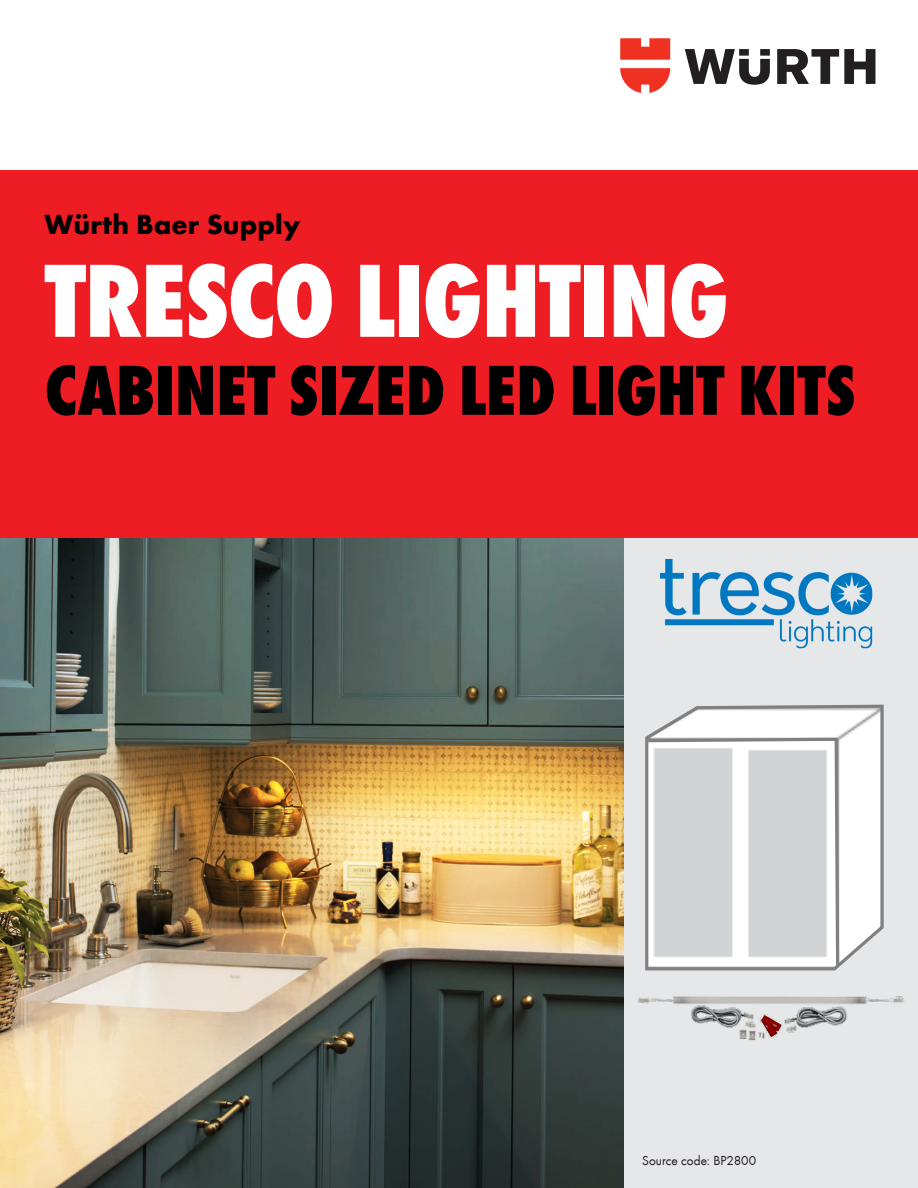
<style>
.page{position:relative;width:918px;height:1188px;background:#fff}
.page>*{position:absolute;margin:0;border:0;box-sizing:border-box;transform-origin:0 0}
.HL_A4_114pt__Title{font:800 condensed 108px "Wuerth";letter-spacing:-.01em;color:#fff}
.HL_A4_114pt__Title-2{font:800 condensed 73.5px "Wuerth";color:#000}
.SL_A4_19pt__Titel{font:700 28.5px "Wuerth";color:#000}
.t1{font:13.5px "Wuerth";color:#231f20}
</style>
<div class="page">
<div style="left:597px;top:539px;width:321px;height:649px;background:#e6e7e9"></div>
<img style="left:0;top:538px;width:624px;height:650px">
<div style="left:0;top:171px;width:918px;height:367px;background:#ee1d23"></div>
<svg style="left:685px;top:49px;width:190px;height:36px"></svg>
<svg style="left:620px;top:38px;width:50px;height:55px"></svg>
<svg style="left:647px;top:704px;width:237px;height:190px;background:#eeeeef"></svg>
<svg style="left:645px;top:736px;width:196px;height:158px;background:#d7d7d9"></svg>
<img style="left:638px;top:894px;width:267px;height:146px">
<img style="left:660px;top:559px;width:213px;height:90px">
<p class="SL_A4_19pt__Titel" style="left:45px;top:203px;width:257px">Würth Baer Supply</p>
<p class="HL_A4_114pt__Title" style="left:45px;top:225px;width:686px">TRESCO LIGHTING</p>
<p class="HL_A4_114pt__Title-2" style="left:45px;top:339px;width:813px">CABINET SIZED LED LIGHT KITS</p>
<p class="t1" style="left:642px;top:1151px;width:115px">Source code: BP2800</p>
</div>
